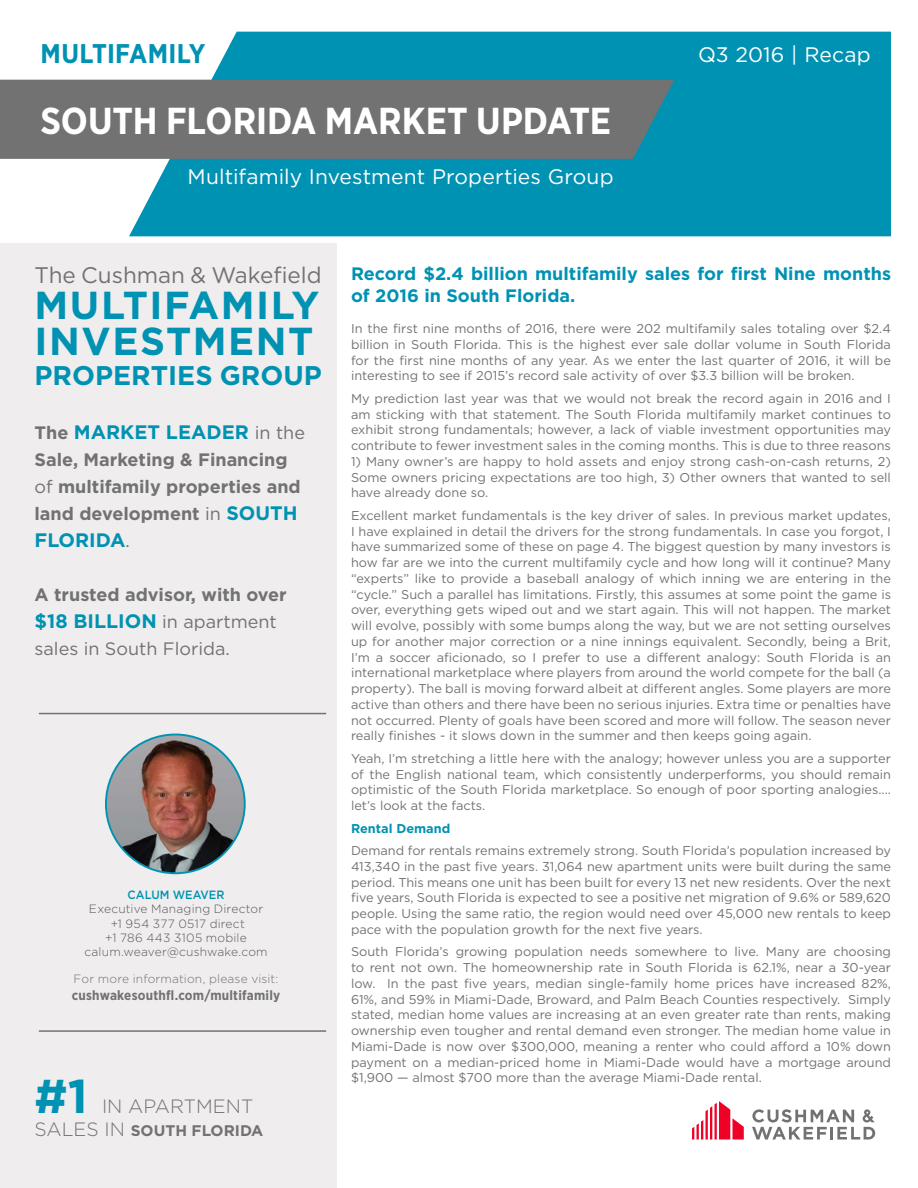
<style>
.page{position:relative;width:918px;height:1188px;background:#fff}
.page>*{position:absolute;margin:0;border:0;box-sizing:border-box;transform-origin:0 0}
.t1{font:700 47.4px "Gotham";color:#0092b3}
.t2{font:700 39px/36px "Gotham";letter-spacing:.04em;color:#0092b3}
.business_line{font:700 37.5px "Gotham Narrow";letter-spacing:-.005em;color:#fff}
.t3{font:700 27px "Gotham";color:#0092b3}
.business_line-2{font:700 27px "Gotham Narrow";letter-spacing:.01em;color:#0092b3}
.t4{font:22.5px "Gotham";color:#717271}
.business_line-3{font:21px "Gotham";letter-spacing:.005em;color:#fff}
.t5{font:700 19.5px "Gotham";color:#0092b3}
.t6{font:300 19.2px "Gotham";color:#717271}
.Heading_2{font:700 18px/21.6px "Gotham";color:#0092b3}
.t7{font:700 18px/27px "Gotham";color:#717271}
.t8{font:18px/27px "Gotham";color:#717271}
.t9{font:700 15.45px "Gotham";color:#717271}
.t10{font:700 13.5px "Gotham Narrow";letter-spacing:.015em;color:#717271}
.Body_Text{font:12.75px/15.8px "Gotham";color:#717271;text-align:justify}
.Body_Text-2{font:700 12.75px "Gotham";color:#0092b3}
.t11{font:300 12px/14.4px "Gotham";letter-spacing:.015em;color:#57585a;text-align:center}
.t12{font:300 12px "Gotham";letter-spacing:.01em;color:#717271}
.s1{font-size:18px;color:#717271}
.s2{font-weight:400;font-size:18px;color:#717271}
.s3{font-weight:400}
.s4{font-size:19.5px;color:#0092b3}
.s5{font-weight:700}
.s6{font-weight:700;font-size:19.5px;color:#0092b3}
.s7{font-weight:500;color:#0092b3}
.s8{font-weight:300;font-size:19.2px}
</style>
<div class="page">
<div style="left:0;top:243px;width:337px;height:945px;background:#efedee"></div>
<div style="left:129px;top:32px;width:762px;height:204px;background:#0092b3"></div>
<div style="left:0;top:80px;width:674px;height:79px;background:#717271"></div>
<svg style="left:692px;top:1101px;width:52px;height:39px"></svg>
<svg style="left:752px;top:1109px;width:123px;height:31px"></svg>
<img style="left:106px;top:735px;width:139px;height:138px;border-radius:69px">
<hr style="left:39px;top:1030px;width:287px;height:2px;background:#717271">
<hr style="left:39px;top:713px;width:287px;height:1px;background:#717271">
<p class="business_line-2" style="left:40px;top:36px;width:166px">MULTIFAMILY</p>
<p class="business_line" style="left:40px;top:97px;width:572px">SOUTH FLORIDA MARKET UPDATE</p>
<p class="business_line-3" style="left:188px;top:163px;width:427px">Multifamily Investment Properties Group</p>
<p class="business_line-3" style="left:698px;top:42px;width:174px">Q3 2016 | Recap</p>
<p class="t4" style="left:35px;top:260px;width:289px">The Cushman &amp; Wakefield</p>
<p class="t2" style="left:35px;top:287px;width:286px">MULTIFAMILY<br>INVESTMENT</p>
<p class="t3" style="left:35px;top:357px;width:289px">PROPERTIES GROUP</p>
<p class="t5" style="left:35px;top:419px;width:272px"><span class="s1">The</span> MARKET LEADER <span class="s2">in the</span></p>
<p class="t7" style="left:35px;top:446px;width:268px">Sale, Marketing &amp; Financing <span class="s3">of</span> multifamily properties and land development <span class="s3">in</span> <span class="s4">SOUTH</span></p>
<p class="t5" style="left:35px;top:527px;width:97px">FLORIDA<span class="s2">.</span></p>
<p class="t8" style="left:35px;top:580px;width:254px"><span class="s5">A trusted advisor, with over </span><span class="s6">$18 BILLION</span> in apartment sales in South Florida.</p>
<p class="t11" style="left:89px;top:887px;width:176px"><span class="s7">CALUM WEAVER<br></span>Executive Managing Director +1 954 377 0517 direct</p>
<p class="t11" style="left:105px;top:930px;width:143px">+1 786 443 3105 mobile</p>
<p class="t11" style="left:84px;top:945px;width:185px">calum.weaver@cushwake.com</p>
<p class="t12" style="left:74px;top:972px;width:206px">For more information, please visit:</p>
<p class="t10" style="left:72px;top:986px;width:210px">cushwakesouthfl.com/multifamily</p>
<p class="t1" style="left:35px;top:1065px;width:55px">#1</p>
<p class="t6" style="left:102px;top:1094px;width:153px">IN APARTMENT</p>
<p class="t9" style="left:35px;top:1120px;width:230px"><span class="s8">SALES IN</span> SOUTH FLORIDA</p>
<p class="Heading_2" style="left:351px;top:263px;width:542px">Record $2.4 billion multifamily sales for first Nine months of 2016 in South Florida.</p>
<p class="Body_Text" style="left:351px;top:321px;width:542px">In the first nine months of 2016, there were 202 multifamily sales totaling over $2.4 billion in South Florida. This is the highest ever sale dollar volume in South Florida for the first nine months of any year. As we enter the last quarter of 2016, it will be interesting to see if 2015’s record sale activity of over $3.3 billion will be broken.</p>
<p class="Body_Text" style="left:351px;top:390px;width:542px">My prediction last year was that we would not break the record again in 2016 and I am sticking with that statement. The South Florida multifamily market continues to exhibit strong fundamentals; however, a lack of viable investment opportunities may contribute to fewer investment sales in the coming months. This is due to three reasons</p>
<p class="Body_Text" style="left:351px;top:453px;width:542px">1) Many owner’s are happy to hold assets and enjoy strong cash-on-cash returns, 2)<br>Some owners pricing expectations are too high, 3) Other owners that wanted to sell have already done so.</p>
<p class="Body_Text" style="left:351px;top:507px;width:542px">Excellent market fundamentals is the key driver of sales. In previous market updates, I have explained in detail the drivers for the strong fundamentals. In case you forgot, I have summarized some of these on page 4. The biggest question by many investors is how far are we into the current multifamily cycle and how long will it continue? Many “experts” like to provide a baseball analogy of which inning we are entering in the “cycle.” Such a parallel has limitations. Firstly, this assumes at some point the game is over, everything gets wiped out and we start again. This will not happen. The market will evolve, possibly with some bumps along the way, but we are not setting ourselves up for another major correction or a nine innings equivalent. Secondly, being a Brit, I’m a soccer aficionado, so I prefer to use a different analogy: South Florida is an international marketplace where players from around the world compete for the ball (a property). The ball is moving forward albeit at different angles. Some players are more active than others and there have been no serious injuries. Extra time or penalties have not occurred. Plenty of goals have been scored and more will follow. The season never really finishes - it slows down in the summer and then keeps going again.</p>
<p class="Body_Text" style="left:351px;top:750px;width:542px">Yeah, I’m stretching a little here with the analogy; however unless you are a supporter of the English national team, which consistently underperforms, you should remain optimistic of the South Florida marketplace. So enough of poor sporting analogies.... let’s look at the facts.</p>
<p class="Body_Text-2" style="left:351px;top:820px;width:101px">Rental Demand</p>
<p class="Body_Text" style="left:351px;top:843px;width:542px">Demand for rentals remains extremely strong. South Florida’s population increased by 413,340 in the past five years. 31,064 new apartment units were built during the same period. This means one unit has been built for every 13 net new residents. Over the next five years, South Florida is expected to see a positive net migration of 9.6% or 589,620 people. Using the same ratio, the region would need over 45,000 new rentals to keep pace with the population growth for the next five years.</p>
<p class="Body_Text" style="left:351px;top:944px;width:542px">South Florida’s growing population needs somewhere to live. Many are choosing to rent not own. The homeownership rate in South Florida is 62.1%, near a 30-year low. In the past five years, median single-family home prices have increased 82%, 61%, and 59% in Miami-Dade, Broward, and Palm Beach Counties respectively. Simply stated, median home values are increasing at an even greater rate than rents, making ownership even tougher and rental demand even stronger. The median home value in Miami-Dade is now over $300,000, meaning a renter who could afford a 10% down payment on a median-priced home in Miami-Dade would have a mortgage around $1,900 — almost $700 more than the average Miami-Dade rental.</p>
</div>
